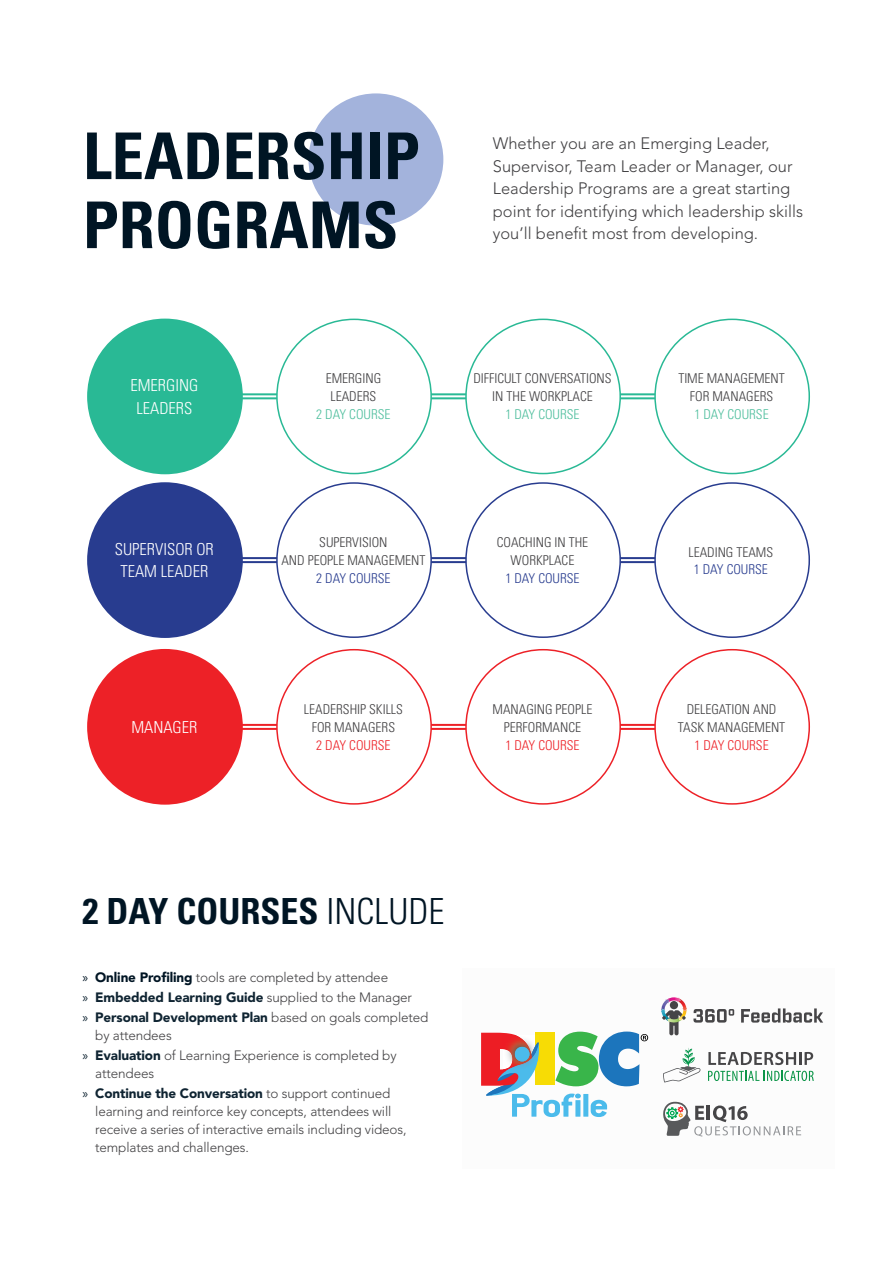
<style>
.page{position:relative;width:893px;height:1263px;background:#fff}
.page>*{position:absolute;margin:0;border:0;box-sizing:border-box;transform-origin:0 0}
.t1{font:700 condensed 64.5px/69px "Univers LT Std";color:#001524}
.t2{font:700 condensed 36px "Univers LT Std";color:#001524}
.t3{font:300 16.5px/22.5px "Avenir LT Std";color:#414042}
.t4{font:300 condensed 16.5px/22.5px "Univers LT Std";color:#fff;text-align:center}
.t5{font:300 13.5px/20.1px "Avenir LT Std";letter-spacing:-.01em;color:#414042}
.t6{font:300 condensed 13.5px/18px "Univers LT Std";color:#414042;text-align:center}
.t7{font:300 condensed 13.5px "Univers LT Std";color:#4ebe9d}
.t8{font:300 condensed 13.5px "Univers LT Std";color:#283c8f}
.t9{font:300 condensed 13.5px "Univers LT Std";color:#ed2127}
.s1{font-weight:300}
.s2{font-family:"Myriad Pro";font-weight:400;color:#001524}
.s3{font-weight:900;color:#001524}
.s4{font-family:"Myriad Pro";font-weight:400;color:#0f2432}
.s5{font-weight:900;color:#0f2432}
</style>
<div class="page">
<div style="left:308px;top:93px;width:135px;height:133px;background:#a3b3dc;border-radius:50%"></div>
<svg style="left:693px;top:1009px;width:41px;height:13px"></svg>
<svg style="left:741px;top:1008px;width:82px;height:14px"></svg>
<svg style="left:661px;top:997px;width:26px;height:38px"></svg>
<div style="left:670px;top:1001px;width:8px;height:8px;background:#464547;border-radius:50%"></div>
<svg style="left:481px;top:1031px;width:167px;height:86px"></svg>
<svg style="left:663px;top:1102px;width:138px;height:34px"></svg>
<svg style="left:708px;top:1071px;width:106px;height:10px"></svg>
<svg style="left:708px;top:1052px;width:105px;height:13px"></svg>
<svg style="left:663px;top:1048px;width:38px;height:34px"></svg>
<hr style="left:113px;top:393px;width:662px;height:2px;background:#29b995">
<hr style="left:113px;top:397px;width:662px;height:2px;background:#29b995">
<div style="left:87px;top:319px;width:156px;height:155px;background:#29b995;border-radius:50%"></div>
<div style="left:277px;top:319px;width:154px;height:154px;background:#fff;border-radius:50%"></div>
<div style="left:466px;top:319px;width:154px;height:154px;background:#fff;border-radius:50%"></div>
<div style="left:655px;top:319px;width:154px;height:154px;background:#fff;border-radius:50%"></div>
<hr style="left:113px;top:557px;width:662px;height:2px;background:#283c8f">
<hr style="left:113px;top:561px;width:662px;height:2px;background:#283c8f">
<div style="left:87px;top:482px;width:156px;height:156px;background:#283c8f;border-radius:50%"></div>
<div style="left:277px;top:483px;width:154px;height:154px;background:#fff;border-radius:50%"></div>
<div style="left:466px;top:483px;width:154px;height:154px;background:#fff;border-radius:50%"></div>
<div style="left:655px;top:483px;width:154px;height:154px;background:#fff;border-radius:50%"></div>
<hr style="left:146px;top:724px;width:609px;height:2px;background:#ed2127">
<hr style="left:146px;top:728px;width:609px;height:2px;background:#ed2127">
<div style="left:87px;top:649px;width:156px;height:156px;background:#ed2127;border-radius:50%"></div>
<div style="left:277px;top:650px;width:154px;height:154px;background:#fff;border-radius:50%"></div>
<div style="left:466px;top:650px;width:154px;height:154px;background:#fff;border-radius:50%"></div>
<div style="left:655px;top:650px;width:154px;height:154px;background:#fff;border-radius:50%"></div>
<h1 class="t1" style="left:83px;top:121px;width:338px">LEADERSHIP<br>PROGRAMS</h1>
<p class="t3" style="left:493px;top:132px;width:312px">Whether you are an Emerging Leader, Supervisor, Team Leader or Manager, our Leadership Programs are a great starting point for identifying which leadership skills you’ll benefit most from developing.</p>
<p class="t4" style="left:130px;top:374px;width:69px">EMERGING<br>LEADERS</p>
<p class="t6" style="left:326px;top:370px;width:57px">EMERGING<br>LEADERS</p>
<p class="t7" style="left:316px;top:406px;width:76px">2 DAY COURSE</p>
<p class="t4" style="left:115px;top:538px;width:100px">SUPERVISOR OR<br>TEAM LEADER</p>
<p class="t6" style="left:281px;top:533px;width:145px">SUPERVISION<br>AND PEOPLE MANAGEMENT</p>
<p class="t8" style="left:316px;top:570px;width:76px">2 DAY COURSE</p>
<p class="t4" style="left:131px;top:716px;width:68px">MANAGER</p>
<p class="t6" style="left:304px;top:700px;width:100px">LEADERSHIP SKILLS<br>FOR MANAGERS</p>
<p class="t9" style="left:316px;top:737px;width:76px">2 DAY COURSE</p>
<p class="t6" style="left:473px;top:370px;width:140px">DIFFICULT CONVERSATIONS<br>IN THE WORKPLACE</p>
<p class="t7" style="left:505px;top:406px;width:76px">1 DAY COURSE</p>
<p class="t6" style="left:497px;top:533px;width:93px">COACHING IN THE<br>WORKPLACE</p>
<p class="t8" style="left:505px;top:570px;width:76px">1 DAY COURSE</p>
<p class="t6" style="left:493px;top:700px;width:101px">MANAGING PEOPLE<br>PERFORMANCE</p>
<p class="t9" style="left:505px;top:737px;width:76px">1 DAY COURSE</p>
<h2 class="t2" style="left:82px;top:889px;width:364px">2 DAY COURSES <span class="s1">INCLUDE</span></h2>
<p class="t5" style="left:82px;top:967px;width:347px"><span class="s2">»</span> <span class="s3">Online Profiling</span> tools are completed by attendee<br><span class="s4">»</span> <span class="s5">Embedded Learning Guide</span> supplied to the Manager<br><span class="s4">»</span> <span class="s5">Personal Development Plan</span> based on goals completed</p>
<p class="t5" style="left:82px;top:1025px;width:316px;text-indent:13px">by attendees<br><span class="s4">»</span> <span class="s5">Evaluation</span> of Learning Experience is completed by</p>
<p class="t5" style="left:82px;top:1063px;width:309px;text-indent:13px">attendees<br><span class="s4">»</span> <span class="s5">Continue the Conversation</span> to support continued</p>
<p class="t5" style="left:95px;top:1102px;width:313px;line-height:18px">learning and reinforce key concepts, attendees will receive a series of interactive emails including videos, templates and challenges.</p>
<p class="t6" style="left:678px;top:370px;width:108px">TIME MANAGEMENT<br>FOR MANAGERS</p>
<p class="t7" style="left:694px;top:406px;width:76px">1 DAY COURSE</p>
<p class="t6" style="left:688px;top:543px;width:86px">LEADING TEAMS</p>
<p class="t8" style="left:694px;top:562px;width:76px">1 DAY COURSE</p>
<p class="t6" style="left:678px;top:700px;width:109px">DELEGATION AND<br>TASK MANAGEMENT</p>
<p class="t9" style="left:694px;top:737px;width:76px">1 DAY COURSE</p>
</div>
